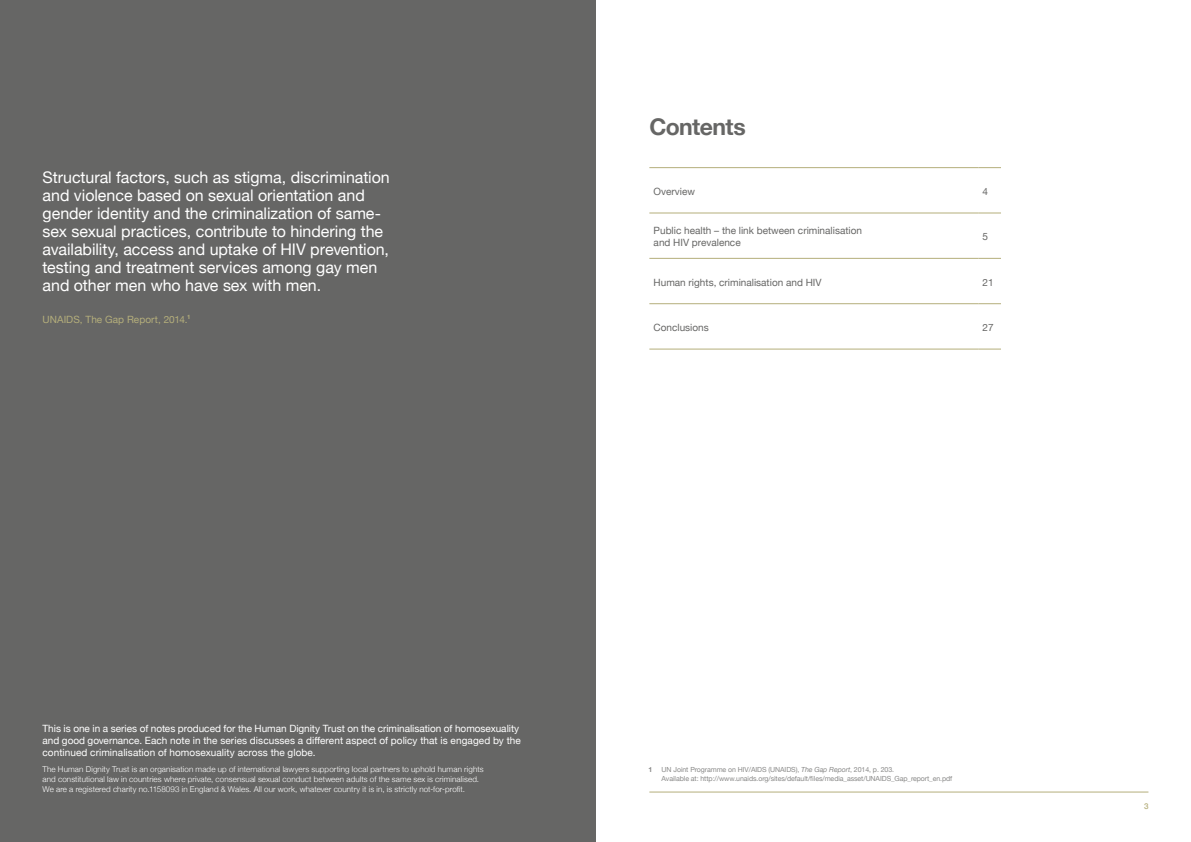
<style>
.page{position:relative;width:1191px;height:842px;background:#fff}
.page>*{position:absolute;margin:0;border:0;box-sizing:border-box;transform-origin:0 0}
.t1{font:700 23px "Helvetica Neue";letter-spacing:-.025em;color:#666665}
.t2{font:16px/18px "Helvetica Neue";letter-spacing:-.005em;color:#fff}
.t3{font:10px/12px "Helvetica Neue";color:#fff}
.t4{font:10px/12px "Helvetica Neue";color:#666665}
.t5{font:10px "Helvetica Neue";letter-spacing:.01em;color:#b4ae7b}
.t6{font:300 8px/10px "Helvetica Neue";letter-spacing:.015em;color:#fff}
.t7{font:500 8px "Helvetica Neue";color:#b4ae7b}
.t8{font:7px/9px "Helvetica Neue";letter-spacing:-.01em;color:#898988}
.t9{font:700 7px "Helvetica Neue";color:#898988}
.s1{font-style:italic}
</style>
<div class="page">
<hr style="left:649px;top:792px;width:499px;height:1px;background:#b4ae7b">
<svg style="left:978px;top:167px;width:23px;height:1px"></svg>
<svg style="left:978px;top:213px;width:23px;height:1px"></svg>
<svg style="left:978px;top:258px;width:23px;height:1px"></svg>
<svg style="left:978px;top:303px;width:23px;height:1px"></svg>
<svg style="left:978px;top:349px;width:23px;height:1px"></svg>
<hr style="left:649px;top:167px;width:329px;height:1px;background:#b4ae7b">
<hr style="left:649px;top:213px;width:329px;height:1px;background:#b4ae7b">
<hr style="left:649px;top:258px;width:329px;height:1px;background:#b4ae7b">
<hr style="left:649px;top:303px;width:329px;height:1px;background:#b4ae7b">
<hr style="left:649px;top:349px;width:329px;height:1px;background:#b4ae7b">
<div style="left:0;top:0;width:595px;height:842px;background:#666665"></div>
<p class="t2" style="left:43px;top:169px;width:349px">Structural factors, such as stigma, discrimination and violence based on sexual orientation and gender identity and the criminalization of same&shy;sex sexual practices, contribute to hindering the availability, access and uptake of HIV prevention, testing and treatment services among gay men and other men who have sex with men.</p>
<p class="t5" style="left:43px;top:312px;width:149px">UNAIDS, The Gap Report, 2014.<sup>1</sup></p>
<h1 class="t1" style="left:649px;top:109px;width:98px">Contents</h1>
<p class="t4" style="left:653px;top:186px;width:43px">Overview</p>
<p class="t4" style="left:982px;top:186px;width:7px">4</p>
<p class="t4" style="left:653px;top:225px;width:210px">Public health – the link between criminalisation and HIV prevalence</p>
<p class="t4" style="left:982px;top:231px;width:7px">5</p>
<p class="t4" style="left:653px;top:277px;width:169px">Human rights, criminalisation and HIV</p>
<p class="t4" style="left:982px;top:277px;width:13px">21</p>
<p class="t4" style="left:653px;top:322px;width:57px">Conclusions</p>
<p class="t4" style="left:982px;top:322px;width:13px">27</p>
<p class="t3" style="left:43px;top:723px;width:480px">This is one in a series of notes produced for the Human Dignity Trust on the criminalisation of homosexuality and good governance. Each note in the series discusses a different aspect of policy that is engaged by the continued criminalisation of homosexuality across the globe.</p>
<p class="t6" style="left:43px;top:763px;width:443px">The Human Dignity Trust is an organisation made up of international lawyers supporting local partners to uphold human rights and constitutional law in countries where private, consensual sexual conduct between adults of the same sex is criminalised.<br>We are a registered charity no.1158093 in England &amp; Wales. All our work, whatever country it is in, is strictly not-for-profit.</p>
<p class="t9" style="left:648px;top:764px;width:5px">1</p>
<p class="t8" style="left:661px;top:765px;width:292px">UN Joint Programme on HIV/AIDS (UNAIDS), <span class="s1">The Gap Report</span>, 2014, p. 203.<br>Available at: http://www.unaids.org/sites/default/files/media_asset/UNAIDS_Gap_report_en.pdf</p>
<p class="t7" style="left:1144px;top:799px;width:6px">3</p>
</div>
